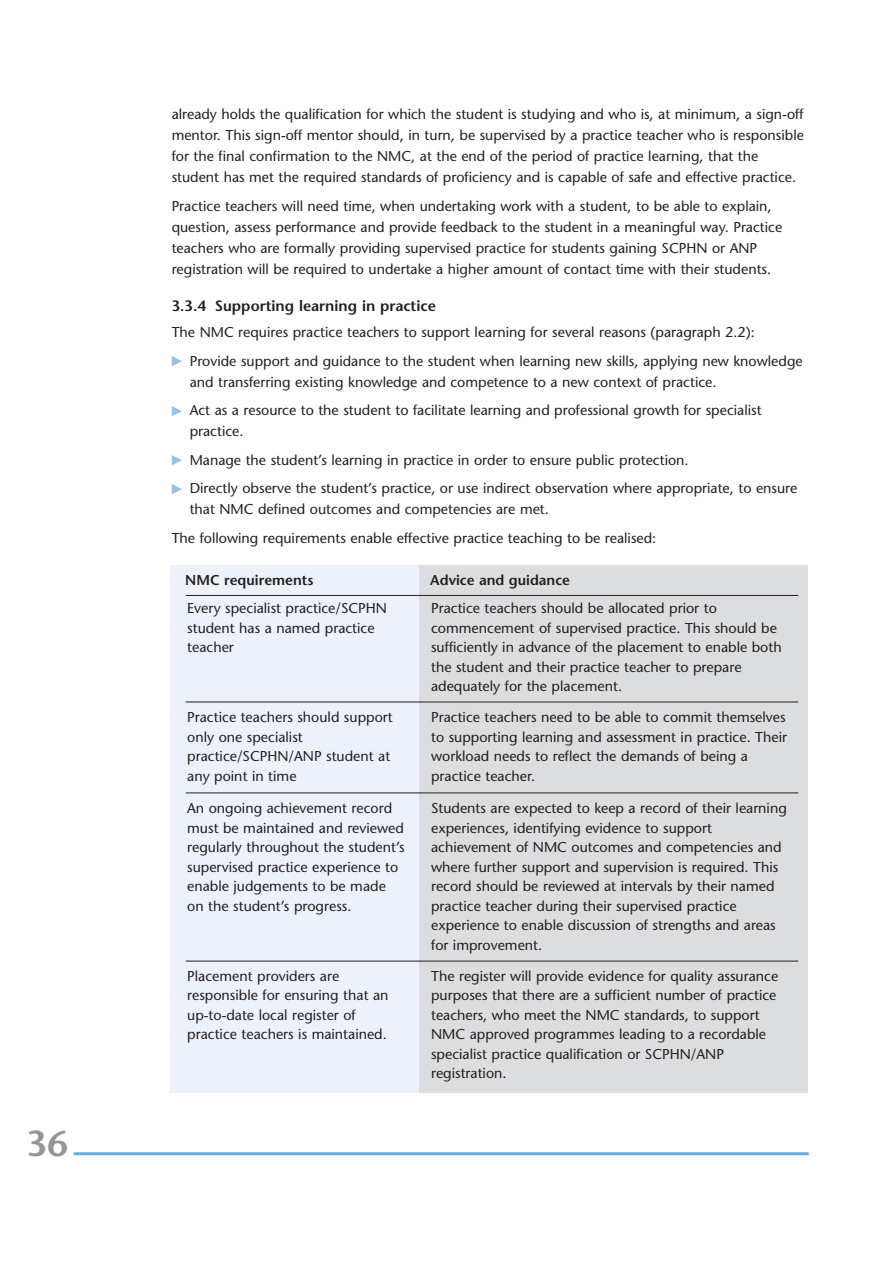
<style>
.page{position:relative;width:893px;height:1262px;background:#fff}
.page>*{position:absolute;margin:0;border:0;box-sizing:border-box;transform-origin:0 0}
.t1{font:600 36px "Stone Sans";color:#939598}
.t2{font:600 15px "Stone Sans";color:#231f20}
.t3{font:14.25px/19.5px "Stone Sans";color:#231f20}
.t4{font:600 14.25px "Stone Sans";color:#231f20}
</style>
<div class="page">
<hr style="left:74px;top:1152px;width:734px;height:3px;background:#68aee0">
<div style="left:170px;top:565px;width:250px;height:527px;background:#edf2fa"></div>
<div style="left:419px;top:565px;width:389px;height:527px;background:#dcddde"></div>
<hr style="left:186px;top:701px;width:612px;height:1px;background:#231f20">
<hr style="left:186px;top:595px;width:612px;height:1px;background:#231f20">
<hr style="left:186px;top:792px;width:612px;height:1px;background:#231f20">
<hr style="left:186px;top:960px;width:612px;height:1px;background:#231f20">
<h1 class="t1" style="left:27px;top:1129px;width:43px">36</h1>
<p class="t3" style="left:172px;top:105px;width:633px;line-height:21px">already holds the qualification for which the student is studying and who is, at minimum, a sign-off mentor. This sign-off mentor should, in turn, be supervised by a practice teacher who is responsible for the final confirmation to the NMC, at the end of the period of practice learning, that the student has met the required standards of proficiency and is capable of safe and effective practice.</p>
<p class="t3" style="left:172px;top:197px;width:612px;line-height:21px">Practice teachers will need time, when undertaking work with a student, to be able to explain, question, assess performance and provide feedback to the student in a meaningful way. Practice teachers who are formally providing supervised practice for students gaining SCPHN or ANP registration will be required to undertake a higher amount of contact time with their students.</p>
<p class="t2" style="left:172px;top:300px;width:266px">3.3.4 Supporting learning in practice</p>
<p class="t3" style="left:190px;top:319px;width:614px;line-height:28.5px;text-indent:-18px">The NMC requires practice teachers to support learning for several reasons (paragraph 2.2):<br>Provide support and guidance to the student when learning new skills, applying new knowledge</p>
<p class="t3" style="left:190px;top:369px;width:573px;line-height:28.5px">and transferring existing knowledge and competence to a new context of practice.<br>Act as a resource to the student to facilitate learning and professional growth for specialist</p>
<p class="t3" style="left:190px;top:418px;width:609px;line-height:28.5px">practice.<br>Manage the student’s learning in practice in order to ensure public protection.<br>Directly observe the student’s practice, or use indirect observation where appropriate, to ensure</p>
<p class="t3" style="left:172px;top:496px;width:486px;line-height:28.5px;text-indent:18px">that NMC defined outcomes and competencies are met.<br>The following requirements enable effective practice teaching to be realised:</p>
<p class="t4" style="left:185px;top:574px;width:130px">NMC requirements</p>
<p class="t4" style="left:430px;top:574px;width:141px">Advice and guidance</p>
<p class="t3" style="left:187px;top:600px;width:201px">Every specialist practice/SCPHN student has a named practice teacher</p>
<p class="t3" style="left:431px;top:600px;width:352px">Practice teachers should be allocated prior to commencement of supervised practice. This should be sufficiently in advance of the placement to enable both the student and their practice teacher to prepare adequately for the placement.</p>
<p class="t3" style="left:187px;top:709px;width:207px">Practice teachers should support only one specialist practice/SCPHN/ANP student at any point in time</p>
<p class="t3" style="left:431px;top:709px;width:357px">Practice teachers need to be able to commit themselves to supporting learning and assessment in practice. Their workload needs to reflect the demands of being a practice teacher.</p>
<p class="t3" style="left:187px;top:800px;width:219px">An ongoing achievement record must be maintained and reviewed regularly throughout the student’s supervised practice experience to enable judgements to be made on the student’s progress.</p>
<p class="t3" style="left:431px;top:800px;width:357px">Students are expected to keep a record of their learning experiences, identifying evidence to support achievement of NMC outcomes and competencies and where further support and supervision is required. This record should be reviewed at intervals by their named practice teacher during their supervised practice experience to enable discussion of strengths and areas for improvement.</p>
<p class="t3" style="left:187px;top:967px;width:203px">Placement providers are responsible for ensuring that an up-to-date local register of practice teachers is maintained.</p>
<p class="t3" style="left:431px;top:967px;width:349px">The register will provide evidence for quality assurance purposes that there are a sufficient number of practice teachers, who meet the NMC standards, to support NMC approved programmes leading to a recordable specialist practice qualification or SCPHN/ANP registration.</p>
</div>
